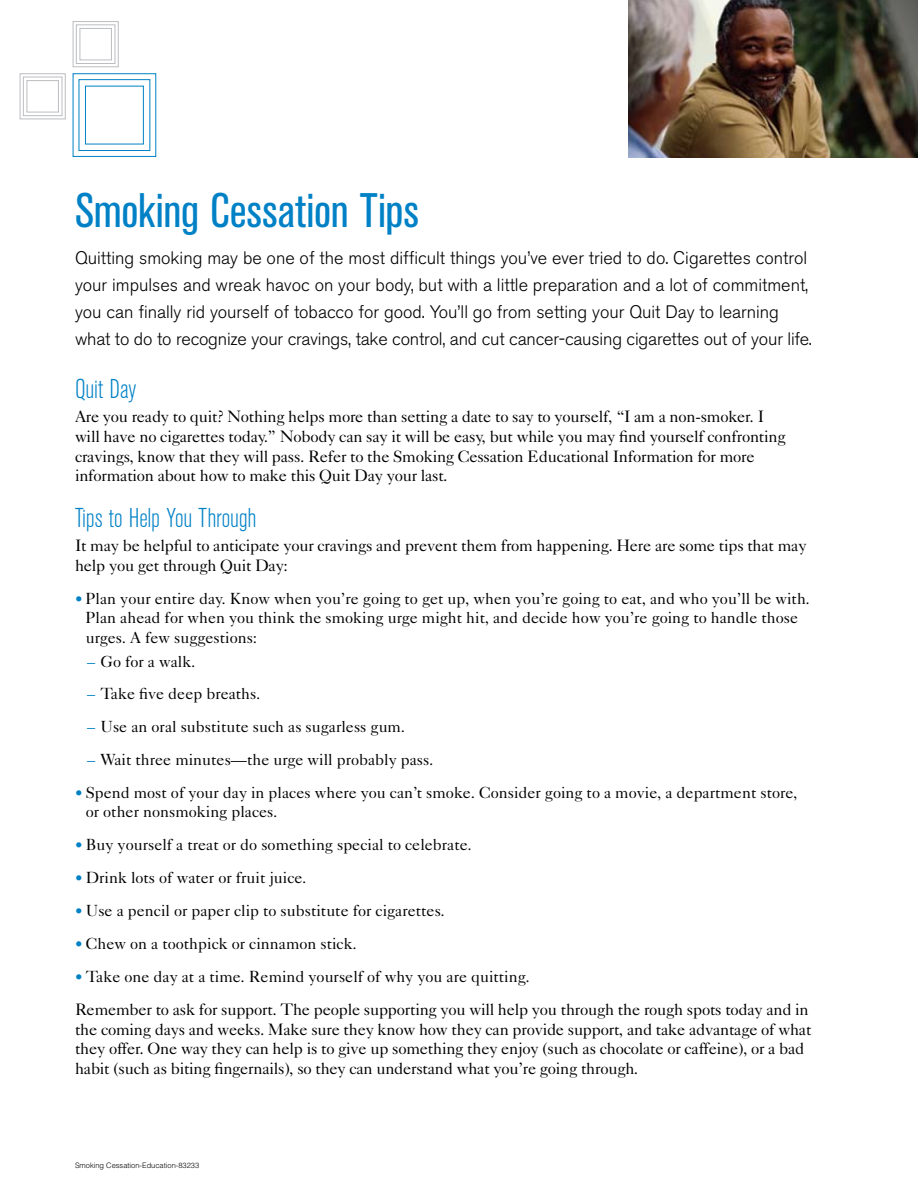
<style>
.page{position:relative;width:918px;height:1188px;background:#fff}
.page>*{position:absolute;margin:0;border:0;box-sizing:border-box;transform-origin:0 0}
.t1{font:condensed 48px "Akzidenz Grotesk BE";color:#0081c6}
.t2{font:300 condensed 27px "Akzidenz Grotesk BE";letter-spacing:-.005em;color:#0081c6}
.t3{font:300 18px/27px "Akzidenz Grotesk BE";color:#000}
.t4{font:16.5px/19.8px "Caslon Five Forty";letter-spacing:-.015em;color:#000}
.t5{font:16.2px/19.4px "Caslon Five Forty";color:#000}
.t6{font:300 7.5px "Helvetica";color:#000}
.s1{font-size:15px;color:#0081c6}
.s2{color:#0081c6}
</style>
<div class="page">
<img style="left:628px;top:0;width:290px;height:158px">
<svg style="left:20px;top:73px;width:46px;height:46px"></svg>
<div style="left:23px;top:77px;width:39px;height:39px;background:linear-gradient(to right,#fff,#fff);border:1px solid #bcbdc0"></div>
<div style="left:27px;top:80px;width:32px;height:32px;background:#fff;border:1px solid #bcbdc0"></div>
<div style="left:73px;top:73px;width:83px;height:84px;background:#fff;border:1px solid #0081c6"></div>
<div style="left:79px;top:79px;width:71px;height:72px;background:#fff;border:1px solid #0081c6"></div>
<div style="left:85px;top:86px;width:59px;height:58px;background:#fff;border:1px solid #0081c6"></div>
<svg style="left:73px;top:21px;width:46px;height:46px"></svg>
<svg style="left:76px;top:24px;width:39px;height:40px"></svg>
<div style="left:80px;top:28px;width:32px;height:32px;background:#fff;border:1px solid #bcbdc0"></div>
<h1 class="t1" style="left:75px;top:183px;width:345px">Smoking Cessation Tips</h1>
<p class="t3" style="left:75px;top:245px;width:738px">Quitting smoking may be one of the most difficult things you’ve ever tried to do. Cigarettes control your impulses and wreak havoc on your body, but with a little preparation and a lot of commitment, you can finally rid yourself of tobacco for good. You’ll go from setting your Quit Day to learning what to do to recognize your cravings, take control, and cut cancer-causing cigarettes out of your life.</p>
<h2 class="t2" style="left:75px;top:374px;width:63px">Quit Day</h2>
<p class="t4" style="left:75px;top:406px;width:712px">Are you ready to quit? Nothing helps more than setting a date to say to yourself, “I am a non-smoker. I will have no cigarettes today.” Nobody can say it will be easy, but while you may find yourself confronting cravings, know that they will pass. Refer to the Smoking Cessation Educational Information for more information about how to make this Quit Day your last.</p>
<h2 class="t2" style="left:75px;top:504px;width:183px">Tips to Help You Through</h2>
<p class="t4" style="left:75px;top:536px;width:733px">It may be helpful to anticipate your cravings and prevent them from happening. Here are some tips that may help you get through Quit Day:</p>
<p class="t5" style="left:86px;top:589px;width:726px;text-indent:-11px"><span class="s1">•</span> Plan your entire day. Know when you’re going to get up, when you’re going to eat, and who you’ll be with.<br>Plan ahead for when you think the smoking urge might hit, and decide how you’re going to handle those urges. A few suggestions:</p>
<p class="t5" style="left:87px;top:651px;width:110px"><span class="s2">–</span> Go for a walk.</p>
<p class="t5" style="left:87px;top:684px;width:175px"><span class="s2">–</span> Take five deep breaths.</p>
<p class="t5" style="left:87px;top:717px;width:320px"><span class="s2">–</span> Use an oral substitute such as sugarless gum.</p>
<p class="t5" style="left:87px;top:750px;width:348px"><span class="s2">–</span> Wait three minutes—the urge will probably pass.</p>
<p class="t5" style="left:86px;top:783px;width:713px;text-indent:-11px"><span class="s1">•</span> Spend most of your day in places where you can’t smoke. Consider going to a movie, a department store, or other nonsmoking places.</p>
<p class="t5" style="left:75px;top:835px;width:398px"><span class="s1">•</span> Buy yourself a treat or do something special to celebrate.</p>
<p class="t5" style="left:75px;top:868px;width:233px"><span class="s1">•</span> Drink lots of water or fruit juice.</p>
<p class="t5" style="left:75px;top:900px;width:372px"><span class="s1">•</span> Use a pencil or paper clip to substitute for cigarettes.</p>
<p class="t5" style="left:75px;top:933px;width:283px"><span class="s1">•</span> Chew on a toothpick or cinnamon stick.</p>
<p class="t5" style="left:75px;top:966px;width:456px"><span class="s1">•</span> Take one day at a time. Remind yourself of why you are quitting.</p>
<p class="t4" style="left:75px;top:999px;width:738px">Remember to ask for support. The people supporting you will help you through the rough spots today and in the coming days and weeks. Make sure they know how they can provide support, and take advantage of what they offer. One way they can help is to give up something they enjoy (such as chocolate or caffeine), or a bad habit (such as biting fingernails), so they can understand what you’re going through.</p>
<p class="t6" style="left:75px;top:1160px;width:126px">Smoking Cessation-Education-83233</p>
</div>
